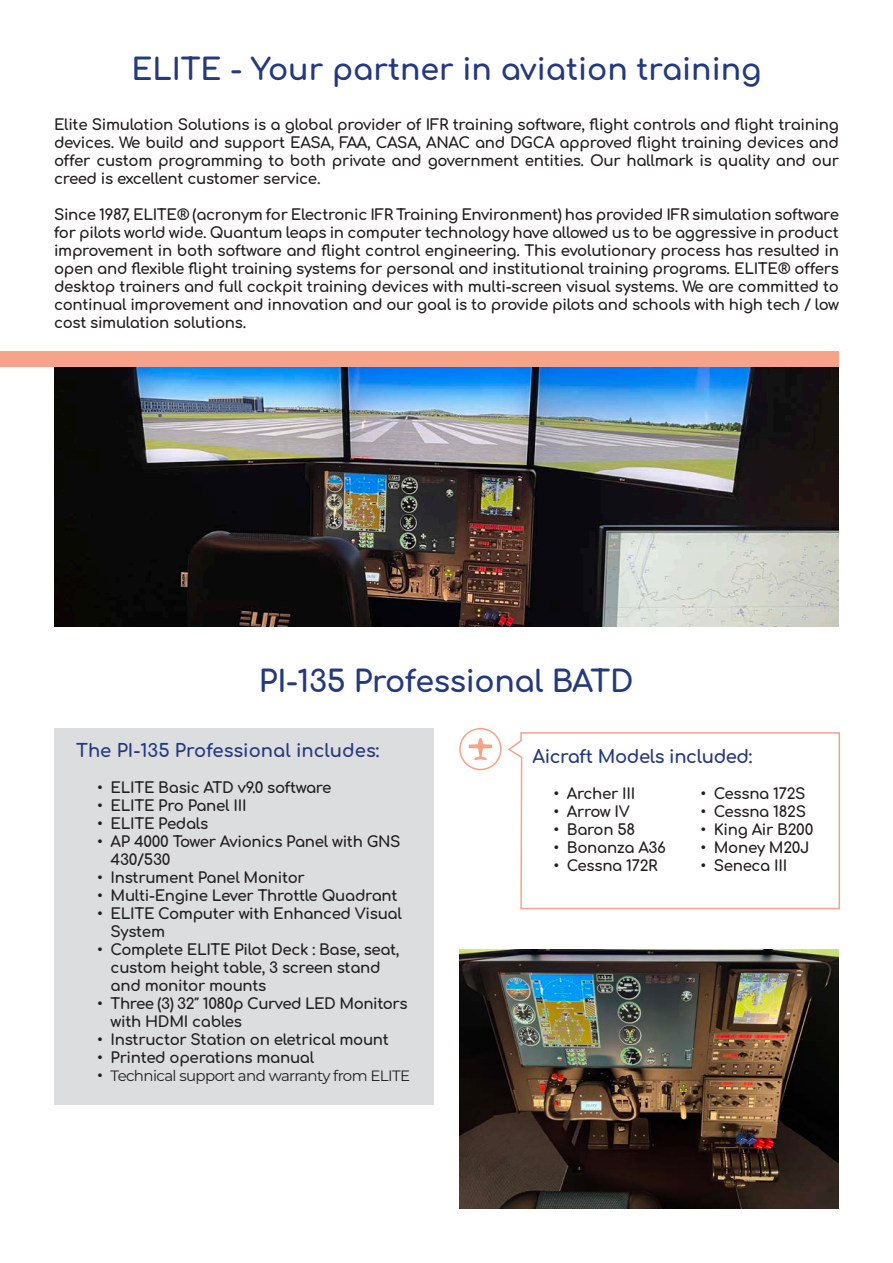
<style>
.page{position:relative;width:893px;height:1263px;background:#fff}
.page>*{position:absolute;margin:0;border:0;box-sizing:border-box;transform-origin:0 0}
.t1{font:30px "Comfortaa";color:#253a7d}
.t2{font:18px "Comfortaa";color:#253a7d}
.t3{font:18px "Comfortaa";letter-spacing:-.02em;color:#253a7d}
.t4{font:15px/18px "Comfortaa";letter-spacing:-.02em;color:#231f20}
.t5{font:100 15px "Montserrat";letter-spacing:-.04em;color:#231f20}
.s1{font-family:"Comfortaa";font-weight:400}
</style>
<div class="page">
<img style="left:459px;top:950px;width:380px;height:259px">
<img style="left:54px;top:367px;width:784px;height:260px">
<div style="left:0;top:352px;width:838px;height:15px;background:#f7a389"></div>
<div style="left:54px;top:728px;width:380px;height:376px;background:#dcdddf"></div>
<svg style="left:469px;top:738px;width:23px;height:22px"></svg>
<div style="left:459px;top:728px;width:43px;height:42px;border:2px solid #f7a389;border-radius:50%"></div>
<svg style="left:507px;top:732px;width:333px;height:178px"></svg>
<p class="t1" style="left:131px;top:43px;width:632px">ELITE - Your partner in aviation training</p>
<p class="t4" style="left:54px;top:113px;width:786px;text-align:justify">Elite Simulation Solutions is a global provider of IFR training software, flight controls and flight training devices. We build and support EASA, FAA, CASA, ANAC and DGCA approved flight training devices and offer custom programming to both private and government entities. Our hallmark is quality and our creed is excellent customer service.</p>
<p class="t4" style="left:54px;top:203px;width:786px;text-align:justify">Since 1987, ELITE® (acronym for Electronic IFR Training Environment) has provided IFR simulation software for pilots world wide. Quantum leaps in computer technology have allowed us to be aggressive in product improvement in both software and flight control engineering. This evolutionary process has resulted in open and flexible flight training systems for personal and institutional training programs. ELITE® offers desktop trainers and full cockpit training devices with multi-screen visual systems. We are committed to continual improvement and innovation and our goal is to provide pilots and schools with high tech / low cost simulation solutions.</p>
<p class="t1" style="left:259px;top:654px;width:376px">PI-135 Professional BATD</p>
<p class="t2" style="left:76px;top:735px;width:305px">The PI-135 Professional includes:</p>
<p class="t4" style="left:97px;top:777px;width:236px">• ELITE Basic ATD v9.0 software</p>
<p class="t4" style="left:97px;top:795px;width:151px">• ELITE Pro Panel III</p>
<p class="t4" style="left:97px;top:813px;width:113px">• ELITE Pedals</p>
<p class="t4" style="left:111px;top:831px;width:291px;text-indent:-14px">• AP 4000 Tower Avionics Panel with GNS<br>430/530</p>
<p class="t4" style="left:97px;top:867px;width:209px">• Instrument Panel Monitor</p>
<p class="t4" style="left:97px;top:885px;width:302px">• Multi-Engine Lever Throttle Quadrant</p>
<p class="t4" style="left:111px;top:903px;width:293px;text-indent:-14px">• ELITE Computer with Enhanced Visual<br>System</p>
<p class="t4" style="left:111px;top:939px;width:290px;text-indent:-14px">• Complete ELITE Pilot Deck : Base, seat, custom height table, 3 screen stand and monitor mounts</p>
<p class="t4" style="left:111px;top:993px;width:298px;text-indent:-14px">• Three (3) 32″ 1080p Curved LED Monitors with HDMI cables</p>
<p class="t4" style="left:97px;top:1029px;width:293px">• Instructor Station on eletrical mount</p>
<p class="t4" style="left:97px;top:1047px;width:219px">• Printed operations manual</p>
<p class="t5" style="left:97px;top:1066px;width:314px"><span class="s1">•</span> Technical support and warranty from ELITE</p>
<p class="t3" style="left:532px;top:740px;width:221px">Aicraft Models included:</p>
<p class="t4" style="left:553px;top:782px;width:83px">• Archer III</p>
<p class="t4" style="left:700px;top:782px;width:107px">• Cessna 172S</p>
<p class="t4" style="left:553px;top:800px;width:78px">• Arrow IV</p>
<p class="t4" style="left:700px;top:800px;width:107px">• Cessna 182S</p>
<p class="t4" style="left:553px;top:818px;width:83px">• Baron 58</p>
<p class="t4" style="left:700px;top:818px;width:114px">• King Air B200</p>
<p class="t4" style="left:553px;top:836px;width:114px">• Bonanza A36</p>
<p class="t4" style="left:700px;top:836px;width:111px">• Money M20J</p>
<p class="t4" style="left:553px;top:854px;width:106px">• Cessna 172R</p>
<p class="t4" style="left:700px;top:854px;width:88px">• Seneca III</p>
</div>
